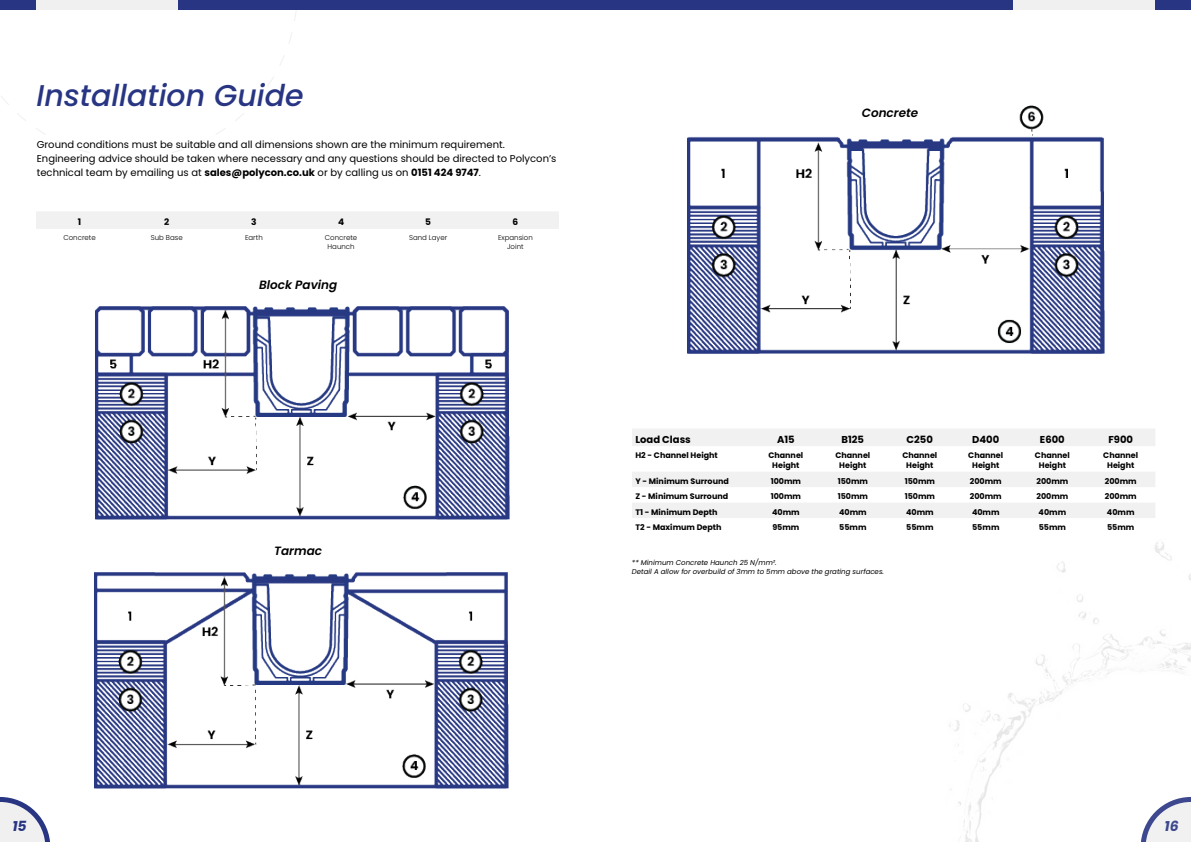
<style>
.page{position:relative;width:1191px;height:842px;background:#fff}
.page>*{position:absolute;margin:0;border:0;box-sizing:border-box;transform-origin:0 0}
.t1{font:italic 500 30px "Poppins";color:#283583}
.t2{font:italic 700 14px "Poppins";color:#283583}
.t3{font:italic 600 12px "Poppins";color:#000}
.t4{font:10px/14px "Poppins";color:#000}
.t5{font:700 10px "Poppins";color:#000}
.t6{font:700 9px "Poppins";color:#000}
.t7{font:700 8px/9.6px "Poppins";color:#000;text-align:center}
.t8{font:italic 7px/8.4px "Poppins";color:#000}
.t9{font:300 7px/8.4px "Poppins";color:#000;text-align:center}
.s1{font-weight:700}
</style>
<div class="page">
<div style="left:0;top:0;width:1191px;height:10px;background:#283583"></div>
<div style="left:1013px;top:0;width:142px;height:10px;background:#f0f0f1"></div>
<div style="left:36px;top:0;width:142px;height:10px;background:#f0f0f1"></div>
<svg style="left:0;top:797px;width:50px;height:45px"></svg>
<svg style="left:632px;top:429px;width:523px;height:89px;fill:#f1f1f1"></svg>
<div style="left:36px;top:212px;width:523px;height:17px;background:#f1f1f1"></div>
<img style="left:949px;top:542px;width:242px;height:300px">
<img style="left:95px;top:306px;width:415px;height:214px">
<img style="left:94px;top:572px;width:414px;height:216px">
<img style="left:687px;top:106px;width:417px;height:248px">
<h1 class="t1" style="left:36px;top:78px;width:269px">Installation Guide</h1>
<p class="t4" style="left:37px;top:138px;width:521px">Ground conditions must be suitable and all dimensions shown are the minimum requirement.<br>Engineering advice should be taken where necessary and any questions should be directed to Polycon’s technical team by emailing us at <span class="s1">sales@polycon.co.uk</span> or by calling us on <span class="s1">0151 424 9747</span>.</p>
<p class="t6" style="left:78px;top:216px;width:5px">1</p>
<p class="t6" style="left:164px;top:216px;width:7px">2</p>
<p class="t6" style="left:251px;top:216px;width:7px">3</p>
<p class="t6" style="left:338px;top:216px;width:8px">4</p>
<p class="t6" style="left:425px;top:216px;width:7px">5</p>
<p class="t6" style="left:512px;top:216px;width:7px">6</p>
<p class="t9" style="left:63px;top:234px;width:34px">Concrete</p>
<p class="t9" style="left:151px;top:234px;width:33px">Sub Base</p>
<p class="t9" style="left:245px;top:234px;width:19px">Earth</p>
<p class="t9" style="left:325px;top:234px;width:34px">Concrete<br>Haunch</p>
<p class="t9" style="left:409px;top:234px;width:40px">Sand Layer</p>
<p class="t9" style="left:498px;top:234px;width:36px">Expansion<br>Joint</p>
<h3 class="t3" style="left:259px;top:277px;width:80px">Block Paving</h3>
<h3 class="t3" style="left:274px;top:544px;width:49px">Tarmac</h3>
<h3 class="t3" style="left:862px;top:106px;width:58px">Concrete</h3>
<p class="t5" style="left:635px;top:433px;width:57px">Load Class</p>
<p class="t5" style="left:777px;top:433px;width:19px">A15</p>
<p class="t5" style="left:841px;top:433px;width:24px">B125</p>
<p class="t5" style="left:906px;top:433px;width:28px">C250</p>
<p class="t5" style="left:972px;top:433px;width:29px">D400</p>
<p class="t5" style="left:1040px;top:433px;width:26px">E600</p>
<p class="t5" style="left:1108px;top:433px;width:26px">F900</p>
<p class="t7" style="left:635px;top:450px;width:84px">H2 - Channel Height</p>
<p class="t7" style="left:768px;top:450px;width:36px">Channel<br>Height</p>
<p class="t7" style="left:835px;top:450px;width:36px">Channel<br>Height</p>
<p class="t7" style="left:902px;top:450px;width:36px">Channel<br>Height</p>
<p class="t7" style="left:968px;top:450px;width:36px">Channel<br>Height</p>
<p class="t7" style="left:1035px;top:450px;width:36px">Channel<br>Height</p>
<p class="t7" style="left:1103px;top:450px;width:36px">Channel<br>Height</p>
<p class="t7" style="left:635px;top:476px;width:95px">Y - Minimum Surround</p>
<p class="t7" style="left:770px;top:476px;width:32px">100mm</p>
<p class="t7" style="left:837px;top:476px;width:32px">150mm</p>
<p class="t7" style="left:904px;top:476px;width:32px">150mm</p>
<p class="t7" style="left:969px;top:476px;width:33px">200mm</p>
<p class="t7" style="left:1036px;top:476px;width:33px">200mm</p>
<p class="t7" style="left:1104px;top:476px;width:33px">200mm</p>
<p class="t7" style="left:635px;top:491px;width:94px">Z - Minimum Surround</p>
<p class="t7" style="left:770px;top:491px;width:32px">100mm</p>
<p class="t7" style="left:837px;top:491px;width:32px">150mm</p>
<p class="t7" style="left:904px;top:491px;width:32px">150mm</p>
<p class="t7" style="left:969px;top:491px;width:33px">200mm</p>
<p class="t7" style="left:1036px;top:491px;width:33px">200mm</p>
<p class="t7" style="left:1104px;top:491px;width:33px">200mm</p>
<p class="t7" style="left:635px;top:507px;width:84px">T1 - Minimum Depth</p>
<p class="t7" style="left:772px;top:507px;width:29px">40mm</p>
<p class="t7" style="left:839px;top:507px;width:29px">40mm</p>
<p class="t7" style="left:906px;top:507px;width:29px">40mm</p>
<p class="t7" style="left:972px;top:507px;width:29px">40mm</p>
<p class="t7" style="left:1038px;top:507px;width:29px">40mm</p>
<p class="t7" style="left:1107px;top:507px;width:29px">40mm</p>
<p class="t7" style="left:635px;top:522px;width:88px">T2 - Maximum Depth</p>
<p class="t7" style="left:772px;top:522px;width:29px">95mm</p>
<p class="t7" style="left:839px;top:522px;width:29px">55mm</p>
<p class="t7" style="left:906px;top:522px;width:29px">55mm</p>
<p class="t7" style="left:972px;top:522px;width:29px">55mm</p>
<p class="t7" style="left:1038px;top:522px;width:29px">55mm</p>
<p class="t7" style="left:1107px;top:522px;width:29px">55mm</p>
<p class="t8" style="left:632px;top:558px;width:254px">** Minimum Concrete Haunch 25 N/mm².<br>Detail A allow for overbuild of 3mm to 5mm above the grating surfaces.</p>
<h2 class="t2" style="left:12px;top:818px;width:16px">15</h2>
<h2 class="t2" style="left:1164px;top:818px;width:16px">16</h2>
</div>
